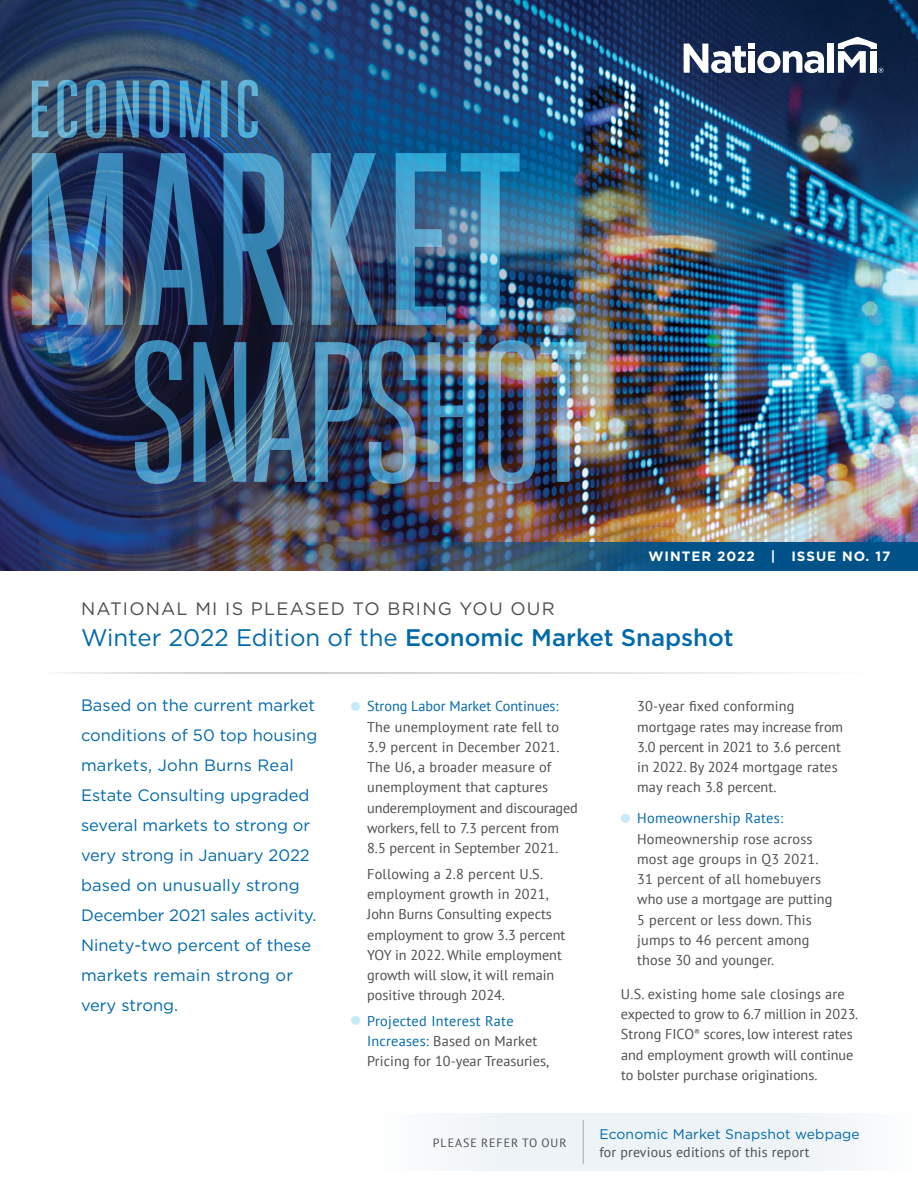
<style>
.page{position:relative;width:918px;height:1188px;background:#fff}
.page>*{position:absolute;margin:0;border:0;box-sizing:border-box;transform-origin:0 0}
.t1{font:24px "Gotham";color:#0069aa}
.t2{font:18px "Gotham";letter-spacing:.065em;color:#4d4d4f}
.t3{font:16.5px/30px "Gotham";color:#0069aa}
.t4{font:14.25px/20.2px "PT Sans";color:#4d4d4f}
.t5{font:14.25px "PT Sans";color:#0069aa}
.t6{font:14.25px "PT Sans";letter-spacing:.025em;color:#0069aa}
.t7{font:13.8px "PT Sans";letter-spacing:.015em;color:#4d4d4f}
.t8{font:13.8px "Gotham";letter-spacing:.01em;color:#0069aa}
.t9{font:700 13.5px "Gotham";letter-spacing:.07em;color:#fff}
.t10{font:12px "PT Sans";letter-spacing:.08em;color:#4d4d4f}
.s1{font-weight:500}
.s2{color:#0069aa}
</style>
<div class="page">
<img style="left:0;top:0;width:918px;height:570px">
<img style="left:32px;top:153px;width:488px;height:172px">
<svg style="left:32px;top:80px;width:226px;height:58px;background:#407298"></svg>
<img style="left:135px;top:340px;width:451px;height:144px">
<img style="left:270px;top:542px;width:648px;height:28px">
<div style="left:376px;top:1113px;width:542px;height:58px;background:#ecf2f6"></div>
<hr style="left:36px;top:672px;width:839px;height:2px;background:#414042">
<hr style="left:583px;top:1120px;width:1px;height:44px;background:#a7a9ac">
<div style="left:828px;top:44px;width:6px;height:29px;background:#fff"></div>
<svg style="left:684px;top:44px;width:140px;height:29px"></svg>
<svg style="left:838px;top:37px;width:45px;height:36px"></svg>
<p class="t2" style="left:81px;top:599px;width:475px">NATIONAL MI IS PLEASED TO BRING YOU OUR</p>
<p class="t9" style="left:649px;top:549px;width:243px">WINTER 2022 | ISSUE NO. 17</p>
<h1 class="t1" style="left:81px;top:624px;width:654px">Winter 2022 Edition of the <span class="s1">Economic Market Snapshot</span></h1>
<p class="t3" style="left:81px;top:690px;width:238px">Based on the current market conditions of 50 top housing markets, John Burns Real<br>Estate Consulting upgraded several markets to strong or very strong in January 2022 based on unusually strong<br>December 2021 sales activity.<br>Ninety-two percent of these markets remain strong or very strong.</p>
<p class="t4" style="left:637px;top:696px;width:207px">30-year fixed conforming mortgage rates may increase from<br>3.0 percent in 2021 to 3.6 percent in 2022. By 2024 mortgage rates may reach 3.8 percent.</p>
<p class="t5" style="left:367px;top:697px;width:193px">Strong Labor Market Continues:</p>
<p class="t4" style="left:367px;top:716px;width:212px">The unemployment rate fell to<br>3.9 percent in December 2021.<br>The U6, a broader measure of unemployment that captures underemployment and discouraged workers, fell to 7.3 percent from<br>8.5 percent in September 2021.</p>
<p class="t4" style="left:367px;top:863px;width:200px">Following a 2.8 percent U.S. employment growth in 2021,<br>John Burns Consulting expects employment to grow 3.3 percent<br>YOY in 2022. While employment growth will slow, it will remain positive through 2024.</p>
<p class="t4" style="left:367px;top:1011px;width:183px"><span class="s2">Projected Interest Rate<br>Increases:</span> Based on Market<br>Pricing for 10-year Treasuries,</p>
<p class="t6" style="left:637px;top:809px;width:148px">Homeownership Rates:</p>
<p class="t4" style="left:637px;top:828px;width:197px">Homeownership rose across most age groups in Q3 2021.<br>31 percent of all homebuyers who use a mortgage are putting<br>5 percent or less down. This jumps to 46 percent among those 30 and younger.</p>
<p class="t4" style="left:621px;top:984px;width:239px">U.S. existing home sale closings are expected to grow to 6.7 million in 2023.<br>Strong FICO<sup>®</sup> scores, low interest rates and employment growth will continue to bolster purchase originations.</p>
<p class="t10" style="left:433px;top:1135px;width:135px">PLEASE REFER TO OUR</p>
<p class="t8" style="left:599px;top:1126px;width:262px">Economic Market Snapshot webpage</p>
<p class="t7" style="left:599px;top:1143px;width:211px">for previous editions of this report</p>
</div>
